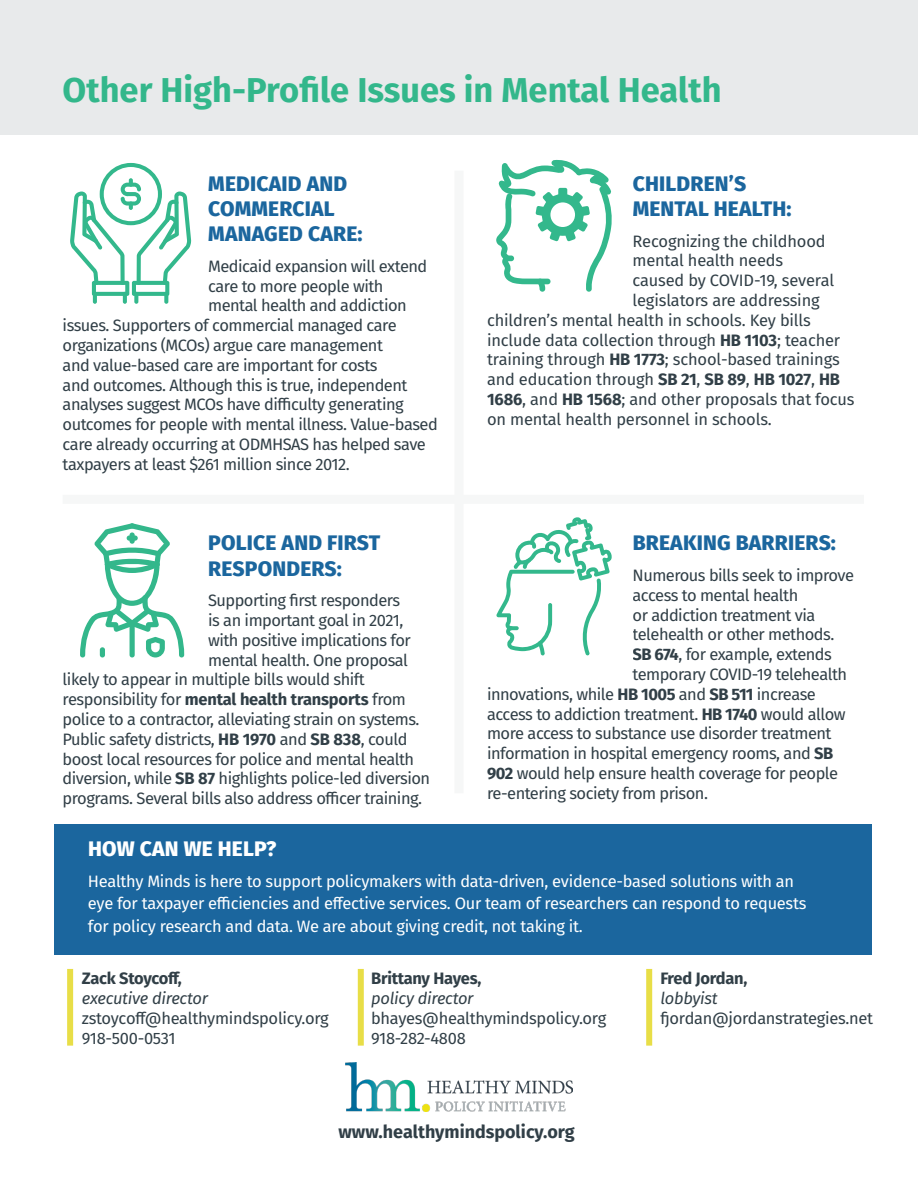
<style>
.page{position:relative;width:918px;height:1188px;background:#fff}
.page>*{position:absolute;margin:0;border:0;box-sizing:border-box;transform-origin:0 0}
.t1{font:700 34.5px "Fira Sans";color:#33b78b}
.t2{font:800 21px/25.2px "Fira Sans";letter-spacing:.01em;color:#1b669e}
.t3{font:800 21px "Fira Sans";letter-spacing:.01em;color:#fff}
.t4{font:700 18px "Fira Sans";color:#313f47}
.t5{font:16.5px "Fira Sans";letter-spacing:-.03em;color:#313f47}
.t6{font:16.5px "Fira Sans";letter-spacing:-.01em;color:#313f47}
.t7{font:16.5px/22.8px "Fira Sans";letter-spacing:-.015em;color:#fff}
.t8{font:700 16.5px "Fira Sans";letter-spacing:-.015em;color:#313f47}
.t9{font:italic 16.5px "Fira Sans";letter-spacing:-.015em;color:#313f47}
.s1{font-weight:400}
.s2{font-weight:700}
</style>
<div class="page">
<div style="left:54px;top:824px;width:818px;height:131px;background:#1b669e"></div>
<div style="left:0;top:0;width:918px;height:135px;background:#e8eaeb"></div>
<svg style="left:80px;top:523px;width:104px;height:134px"></svg>
<div style="left:130px;top:532px;width:5px;height:12px;background:#33b78b;border-radius:3px"></div>
<div style="left:127px;top:536px;width:11px;height:5px;background:#33b78b;border-radius:3px"></div>
<svg style="left:496px;top:159px;width:116px;height:133px"></svg>
<svg style="left:496px;top:517px;width:116px;height:138px"></svg>
<svg style="left:509px;top:626px;width:10px;height:4px"></svg>
<div style="left:454px;top:171px;width:10px;height:622px;background:#f6f7f7"></div>
<div style="left:63px;top:495px;width:801px;height:9px;background:#f6f7f7"></div>
<div style="left:67px;top:969px;width:6px;height:77px;background:#e8de47"></div>
<div style="left:358px;top:969px;width:6px;height:77px;background:#e8de47"></div>
<div style="left:646px;top:969px;width:6px;height:77px;background:#e8de47"></div>
<img style="left:346px;top:1063px;width:226px;height:49px">
<svg style="left:164px;top:292px;width:4px;height:12px"></svg>
<svg style="left:134px;top:292px;width:4px;height:12px"></svg>
<svg style="left:70px;top:163px;width:121px;height:133px"></svg>
<hr style="left:93px;top:292px;width:4px;height:12px;background:#33b88c;border-radius:2px">
<svg style="left:123px;top:292px;width:4px;height:12px"></svg>
<p class="t1" style="left:63px;top:61px;width:660px">Other High-Profile Issues in Mental Health</p>
<p class="t2" style="left:208px;top:169px;width:140px">MEDICAID AND<br>COMMERCIAL</p>
<p class="t2" style="left:208px;top:220px;width:156px">MANAGED CARE:</p>
<p class="t5" style="left:208px;top:254px;width:221px">Medicaid expansion will extend</p>
<p class="t5" style="left:208px;top:273px;width:177px">care to more people with</p>
<p class="t5" style="left:208px;top:293px;width:200px">mental health and addiction</p>
<p class="t5" style="left:63px;top:313px;width:336px">issues. Supporters of commercial managed care</p>
<p class="t5" style="left:63px;top:333px;width:322px">organizations (MCOs) argue care management</p>
<p class="t5" style="left:63px;top:353px;width:316px">and value-based care are important for costs</p>
<p class="t5" style="left:63px;top:372px;width:346px">and outcomes. Although this is true, independent</p>
<p class="t5" style="left:63px;top:392px;width:343px">analyses suggest MCOs have difficulty generating</p>
<p class="t5" style="left:63px;top:412px;width:377px">outcomes for people with mental illness. Value-based</p>
<p class="t5" style="left:63px;top:432px;width:365px">care already occurring at ODMHSAS has helped save</p>
<p class="t5" style="left:63px;top:452px;width:289px">taxpayers at least $261 million since 2012.</p>
<p class="t2" style="left:208px;top:529px;width:174px">POLICE AND FIRST<br>RESPONDERS:</p>
<p class="t5" style="left:208px;top:588px;width:193px">Supporting first responders</p>
<p class="t5" style="left:208px;top:608px;width:197px">is an important goal in 2021,</p>
<p class="t5" style="left:208px;top:628px;width:204px">with positive implications for</p>
<p class="t5" style="left:208px;top:647px;width:201px">mental health. One proposal</p>
<p class="t5" style="left:63px;top:667px;width:304px">likely to appear in multiple bills would shift</p>
<p class="t8" style="left:63px;top:686px;width:345px"><span class="s1">responsibility for</span> mental health transports <span class="s1">from</span></p>
<p class="t5" style="left:63px;top:707px;width:358px">police to a contractor, alleviating strain on systems.</p>
<p class="t5" style="left:63px;top:727px;width:346px">Public safety districts, <span class="s2">HB 1970</span> and <span class="s2">SB 838</span>, could</p>
<p class="t5" style="left:63px;top:746px;width:353px">boost local resources for police and mental health</p>
<p class="t5" style="left:63px;top:766px;width:369px">diversion, while <span class="s2">SB 87</span> highlights police-led diversion</p>
<p class="t5" style="left:63px;top:786px;width:361px">programs. Several bills also address officer training.</p>
<p class="t2" style="left:633px;top:169px;width:115px">CHILDREN’S</p>
<p class="t2" style="left:633px;top:194px;width:160px">MENTAL HEALTH:</p>
<p class="t6" style="left:633px;top:228px;width:194px">Recognizing the childhood</p>
<p class="t6" style="left:633px;top:248px;width:152px">mental health needs</p>
<p class="t6" style="left:633px;top:268px;width:203px">caused by COVID-19, several</p>
<p class="t6" style="left:633px;top:288px;width:189px">legislators are addressing</p>
<p class="t6" style="left:487px;top:308px;width:325px">children’s mental health in schools. Key bills</p>
<p class="t6" style="left:487px;top:327px;width:355px">include data collection through <span class="s2">HB 1103</span>; teacher</p>
<p class="t6" style="left:487px;top:347px;width:354px">training through <span class="s2">HB 1773</span>; school-based trainings</p>
<p class="t6" style="left:487px;top:367px;width:354px">and education through <span class="s2">SB 21</span>, <span class="s2">SB 89</span>, <span class="s2">HB 1027</span>, <span class="s2">HB</span></p>
<p class="t6" style="left:487px;top:387px;width:369px"><span class="s2">1686</span>, and <span class="s2">HB 1568</span>; and other proposals that focus</p>
<p class="t6" style="left:487px;top:407px;width:286px">on mental health personnel in schools.</p>
<p class="t2" style="left:633px;top:529px;width:205px">BREAKING BARRIERS:</p>
<p class="t5" style="left:633px;top:563px;width:223px">Numerous bills seek to improve</p>
<p class="t5" style="left:633px;top:583px;width:167px">access to mental health</p>
<p class="t5" style="left:633px;top:602px;width:184px">or addiction treatment via</p>
<p class="t5" style="left:633px;top:622px;width:203px">telehealth or other methods.</p>
<p class="t5" style="left:633px;top:642px;width:201px"><span class="s2">SB 674</span>, for example, extends</p>
<p class="t5" style="left:633px;top:662px;width:216px">temporary COVID-19 telehealth</p>
<p class="t5" style="left:487px;top:682px;width:330px">innovations, while <span class="s2">HB 1005</span> and <span class="s2">SB 511</span> increase</p>
<p class="t5" style="left:487px;top:701px;width:360px">access to addiction treatment. <span class="s2">HB 1740</span> would allow</p>
<p class="t5" style="left:487px;top:721px;width:346px">more access to substance use disorder treatment</p>
<p class="t5" style="left:487px;top:741px;width:348px">information in hospital emergency rooms, and <span class="s2">SB</span></p>
<p class="t5" style="left:487px;top:761px;width:353px"><span class="s2">902</span> would help ensure health coverage for people</p>
<p class="t5" style="left:487px;top:781px;width:222px">re-entering society from prison.</p>
<p class="t3" style="left:88px;top:830px;width:190px">HOW CAN WE HELP?</p>
<p class="t7" style="left:88px;top:869px;width:720px">Healthy Minds is here to support policymakers with data-driven, evidence-based solutions with an eye for taxpayer efficiencies and effective services. Our team of researchers can respond to requests for policy research and data. We are about giving credit, not taking it.</p>
<p class="t8" style="left:82px;top:965px;width:101px">Zack Stoycoff,</p>
<p class="t9" style="left:82px;top:986px;width:128px">executive director</p>
<p class="t5" style="left:82px;top:1006px;width:248px">zstoycoff@healthymindspolicy.org</p>
<p class="t5" style="left:82px;top:1026px;width:95px">918-500-0531</p>
<p class="t8" style="left:371px;top:965px;width:112px">Brittany Hayes,</p>
<p class="t9" style="left:371px;top:986px;width:104px">policy director</p>
<p class="t5" style="left:371px;top:1006px;width:237px">bhayes@healthymindspolicy.org</p>
<p class="t5" style="left:371px;top:1026px;width:96px">918-282-4808</p>
<p class="t4" style="left:338px;top:1117px;width:238px">www.healthymindspolicy.org</p>
<p class="t8" style="left:660px;top:965px;width:88px">Fred Jordan,</p>
<p class="t9" style="left:660px;top:986px;width:59px">lobbyist</p>
<p class="t5" style="left:660px;top:1006px;width:214px">fjordan@jordanstrategies.net</p>
</div>
